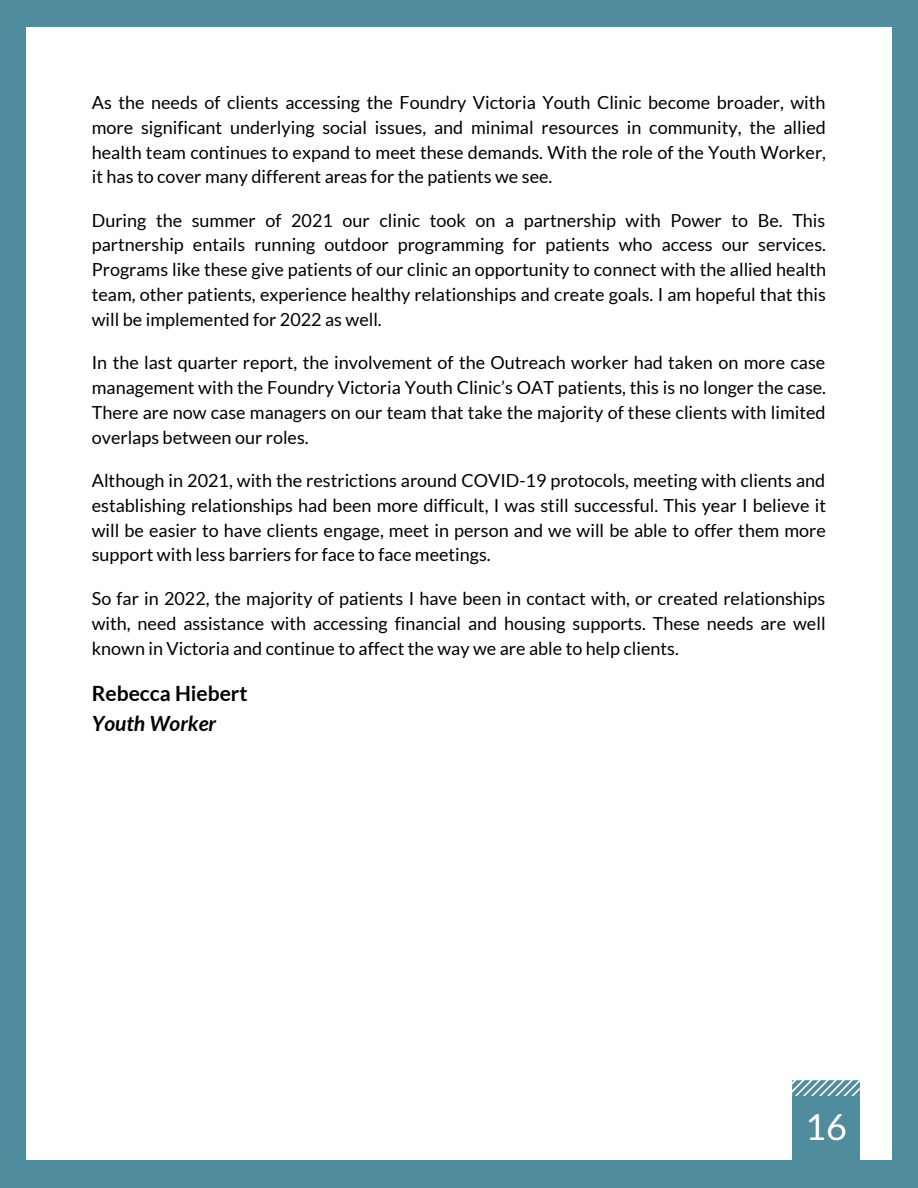
<style>
.page{position:relative;width:918px;height:1188px;background:#4f8c9d}
.page>*{position:absolute;margin:0;border:0;box-sizing:border-box;transform-origin:0 0}
.t1{font:36px "Lato";color:#fff}
.t2{font:700 21px "Lato";color:#000}
.t3{font:italic 700 21px "Lato";color:#000}
.t4{font:18px/24.8px "Lato";color:#000;text-align:justify}
</style>
<div class="page">
<div style="left:27px;top:27px;width:865px;height:1133px;background:#fff"></div>
<svg style="left:792px;top:1080px;width:68px;height:16px"></svg>
<div style="left:792px;top:1096px;width:68px;height:79px;background:#4f8c9d"></div>
<p class="t4" style="left:92px;top:90px;width:736px">As the needs of clients accessing the Foundry Victoria Youth Clinic become broader, with more significant underlying social issues, and minimal resources in community, the allied health team continues to expand to meet these demands. With the role of the Youth Worker, it has to cover many different areas for the patients we see.</p>
<p class="t4" style="left:92px;top:207px;width:736px">During the summer of 2021 our clinic took on a partnership with Power to Be. This partnership entails running outdoor programming for patients who access our services.<br>Programs like these give patients of our clinic an opportunity to connect with the allied health team, other patients, experience healthy relationships and create goals. I am hopeful that this will be implemented for 2022 as well.</p>
<p class="t4" style="left:92px;top:350px;width:736px">In the last quarter report, the involvement of the Outreach worker had taken on more case management with the Foundry Victoria Youth Clinic’s OAT patients, this is no longer the case.<br>There are now case managers on our team that take the majority of these clients with limited overlaps between our roles.</p>
<p class="t4" style="left:92px;top:468px;width:736px">Although in 2021, with the restrictions around COVID-19 protocols, meeting with clients and establishing relationships had been more difficult, I was still successful. This year I believe it will be easier to have clients engage, meet in person and we will be able to offer them more support with less barriers for face to face meetings.</p>
<p class="t4" style="left:92px;top:586px;width:735px">So far in 2022, the majority of patients I have been in contact with, or created relationships with, need assistance with accessing financial and housing supports. These needs are well known in Victoria and continue to affect the way we are able to help clients.</p>
<p class="t2" style="left:92px;top:681px;width:157px">Rebecca Hiebert</p>
<p class="t3" style="left:92px;top:710px;width:126px">Youth Worker</p>
<h1 class="t1" style="left:805px;top:1105px;width:43px">16</h1>
</div>
